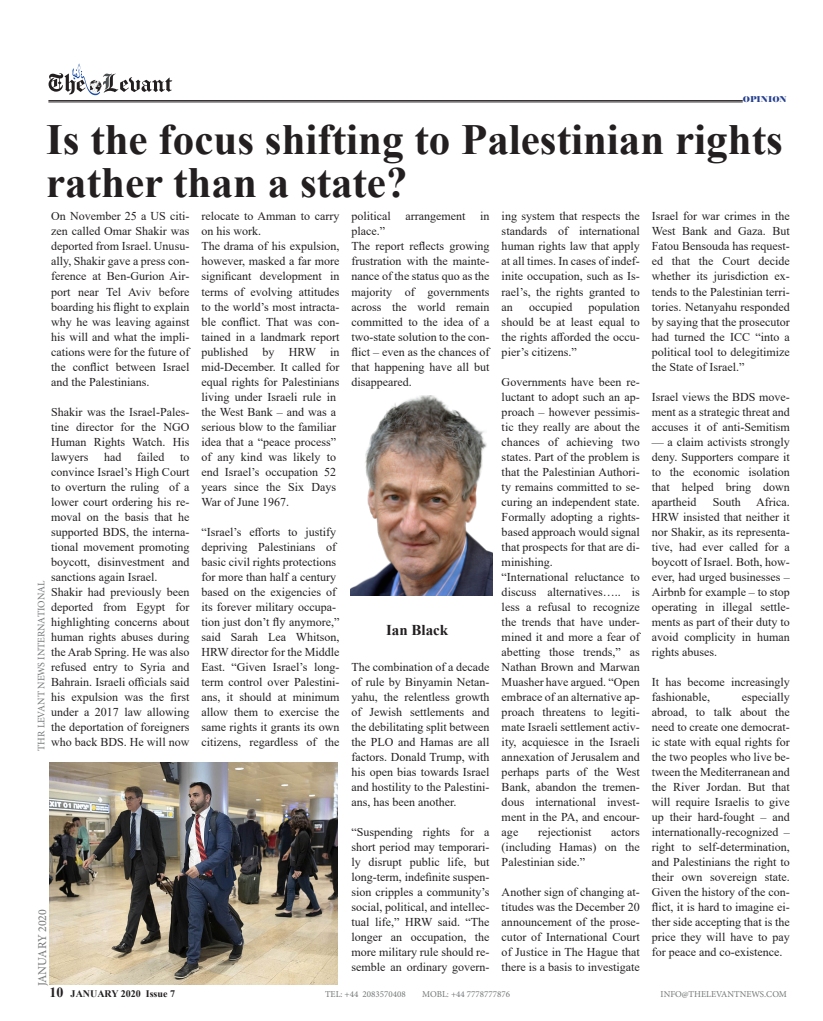
<style>
.page{position:relative;width:823px;height:1021px;background:#fff}
.page>*{position:absolute;margin:0;border:0;box-sizing:border-box;transform-origin:0 0}
.Paragraph_Style_3{font:700 43px/43px "Times New Roman";color:#231f20}
.Paragraph_Style_3-2{font:700 15px "Times New Roman";color:#231f20}
.Paragraph_Style_2{font:700 14px "Times New Roman";color:#231f20}
.Paragraph_Style_3-3{font:12px/15px "Times New Roman";color:#231f20;text-align:justify}
.t1{font:12px "Minion Pro";color:#737677}
.t2{font:10px "Minion Pro";color:#737677}
.t3{font:700 10px "Times New Roman";color:#231f20}
.t4{font:9px "Minion Pro";color:#737677}
.Paragraph_Style_3-4{font:8px "Elephant";color:#253f8e}
</style>
<div class="page">
<svg style="left:48px;top:63px;width:124px;height:32px"></svg>
<hr style="left:48px;top:101px;width:694px;height:1px;background:#231f20">
<hr style="left:48px;top:100px;width:694px;height:1px;background:#231f20">
<img style="left:350px;top:395px;width:142px;height:200px">
<img style="left:50px;top:763px;width:288px;height:221px">
<p class="Paragraph_Style_3-4" style="left:742px;top:94px;width:45px">OPINION</p>
<p class="Paragraph_Style_3" style="left:46px;top:117px;width:737px">Is the focus shifting to Palestinian rights rather than a state?</p>
<p class="Paragraph_Style_3-3" style="left:51px;top:208px;width:139px">On November 25 a US citi&shy;zen called Omar Shakir was deported from Israel. Unusu&shy;ally, Shakir gave a press con&shy;ference at Ben-Gurion Air&shy;port near Tel Aviv before boarding his flight to explain why he was leaving against his will and what the impli&shy;cations were for the future of the conflict between Israel and the Palestinians.</p>
<p class="Paragraph_Style_3-3" style="left:51px;top:403px;width:139px">Shakir was the Israel-Pales&shy;tine director for the NGO Human Rights Watch. His lawyers</p>
<p class="Paragraph_Style_3-3" style="left:104px;top:448px;width:19px">had</p>
<p class="Paragraph_Style_3-3" style="left:137px;top:448px;width:29px">failed</p>
<p class="Paragraph_Style_3-3" style="left:51px;top:448px;width:139px;text-indent:129px">to convince Israel’s High Court to overturn the ruling of a lower court ordering his re&shy;moval on the basis that he supported BDS, the interna&shy;tional movement promoting boycott, disinvestment and sanctions again Israel.</p>
<p class="Paragraph_Style_3-3" style="left:51px;top:583px;width:139px">Shakir had previously been deported from Egypt for highlighting concerns about human rights abuses during the Arab Spring. He was also refused entry to Syria and Bahrain. Israeli officials said his expulsion was the first under a 2017 law allowing the deportation of foreigners who back BDS. He will now</p>
<p class="t2" style="left:35px;top:750px;width:171px;rotate:-90deg">THR LEVANT NEWS INTERNATIONAL</p>
<p class="t1" style="left:34px;top:986px;width:79px;rotate:-90deg">JANUARY 2020</p>
<p class="Paragraph_Style_2" style="left:49px;top:981px;width:15px">10</p>
<p class="t3" style="left:71px;top:986px;width:106px">JANUARY 2020 Issue 7</p>
<p class="Paragraph_Style_3-3" style="left:201px;top:208px;width:139px">relocate to Amman to carry on his work.</p>
<p class="Paragraph_Style_3-3" style="left:201px;top:238px;width:139px;text-align:left">The drama of his expulsion, however, masked a far more significant development in terms of evolving attitudes to the world’s most intracta&shy;ble conflict. That was con&shy;tained in a landmark report published by HRW in mid-December. It called for equal rights for Palestinians living under Israeli rule in the West Bank – and was a serious blow to the familiar idea that a “peace process” of any kind was likely to end Israel’s occupation 52 years since the Six Days<br>War of June 1967.</p>
<p class="Paragraph_Style_3-3" style="left:201px;top:523px;width:139px;text-align:left">“Israel’s efforts to justify depriving Palestinians of basic civil rights protections for more than half a century based on the exigencies of its forever military occupa&shy;tion just don’t fly anymore,” said Sarah Lea Whitson,<br>HRW director for the Middle<br>East. “Given Israel’s long&shy;term control over Palestini&shy;ans, it should at minimum allow them to exercise the same rights it grants its own citizens, regardless of the</p>
<p class="Paragraph_Style_3-3" style="left:351px;top:208px;width:139px">political arrangement in place.”</p>
<p class="Paragraph_Style_3-3" style="left:351px;top:238px;width:139px">The report reflects growing frustration with the mainte&shy;nance of the status quo as the majority of governments across the world remain committed to the idea of a two-state solution to the con&shy;flict – even as the chances of that happening have all but disappeared.</p>
<p class="Paragraph_Style_3-2" style="left:386px;top:619px;width:64px">Ian Black</p>
<p class="Paragraph_Style_3-3" style="left:351px;top:658px;width:139px">The combination of a decade of rule by Binyamin Netan&shy;yahu, the relentless growth of Jewish settlements and the debilitating split between the PLO and Hamas are all factors. Donald Trump, with his open bias towards Israel and hostility to the Palestini&shy;ans, has been another.</p>
<p class="Paragraph_Style_3-3" style="left:351px;top:823px;width:139px">“Suspending rights for a short period may temporari&shy;ly disrupt public life, but long-term, indefinite suspen&shy;sion cripples a community’s social, political, and intellec&shy;tual life,” HRW said. “The longer an occupation, the more military rule should re&shy;semble an ordinary govern-</p>
<p class="Paragraph_Style_3-3" style="left:501px;top:208px;width:139px">ing system that respects the standards of international human rights law that apply at all times. In cases of indef&shy;inite occupation, such as Is&shy;rael’s, the rights granted to an</p>
<p class="Paragraph_Style_3-3" style="left:501px;top:298px;width:139px;text-indent:87px">population should be at least equal to the rights afforded the occu&shy;pier’s citizens.”</p>
<p class="Paragraph_Style_3-3" style="left:501px;top:373px;width:139px">Governments have been re&shy;luctant to adopt such an ap&shy;proach – however pessimis&shy;tic they really are about the chances of achieving two states. Part of the problem is that the Palestinian Authori&shy;ty remains committed to se&shy;curing an independent state.<br>Formally adopting a rights&shy;based approach would signal that prospects for that are di&shy;minishing.</p>
<p class="Paragraph_Style_3-3" style="left:501px;top:568px;width:139px">“International reluctance to discuss alternatives….. is less a refusal to recognize the trends that have under&shy;mined it and more a fear of abetting those trends,” as Nathan Brown and Marwan Muasher have argued. “Open embrace of an alternative ap&shy;proach threatens to legiti&shy;mate Israeli settlement activ&shy;ity, acquiesce in the Israeli annexation of Jerusalem and perhaps parts of the West Bank, abandon the tremen&shy;dous international invest&shy;ment in the PA, and encour&shy;age</p>
<p class="Paragraph_Style_3-3" style="left:528px;top:298px;width:45px">occupied</p>
<p class="Paragraph_Style_3-3" style="left:537px;top:823px;width:55px">rejectionist</p>
<p class="Paragraph_Style_3-3" style="left:501px;top:823px;width:139px;text-indent:109px">actors (including Hamas) on the Palestinian side.”</p>
<p class="Paragraph_Style_3-3" style="left:501px;top:883px;width:139px">Another sign of changing at&shy;titudes was the December 20 announcement of the prose&shy;cutor of International Court of Justice in The Hague that there is a basis to investigate</p>
<p class="Paragraph_Style_3-3" style="left:651px;top:208px;width:139px">Israel for war crimes in the West Bank and Gaza. But Fatou Bensouda has request&shy;ed that the Court decide whether its jurisdiction ex&shy;tends to the Palestinian terri&shy;tories. Netanyahu responded by saying that the prosecutor had turned the ICC “into a political tool to delegitimize the State of Israel.”</p>
<p class="Paragraph_Style_3-3" style="left:651px;top:388px;width:139px">Israel views the BDS move&shy;ment as a strategic threat and accuses it of anti-Semitism</p>
<p class="Paragraph_Style_3-3" style="left:651px;top:433px;width:139px">— a claim activists strongly deny. Supporters compare it to the economic isolation that helped bring down apartheid</p>
<p class="Paragraph_Style_3-3" style="left:651px;top:493px;width:139px;text-indent:104px">Africa.<br>HRW insisted that neither it nor Shakir, as its representa&shy;tive, had ever called for a boycott of Israel. Both, how&shy;ever, had urged businesses – Airbnb for example – to stop operating in illegal settle&shy;ments as part of their duty to avoid complicity in human rights abuses.</p>
<p class="Paragraph_Style_3-3" style="left:651px;top:673px;width:139px">It has become increasingly fashionable,</p>
<p class="Paragraph_Style_3-3" style="left:712px;top:493px;width:30px">South</p>
<p class="Paragraph_Style_3-3" style="left:651px;top:688px;width:139px;text-indent:90px">especially abroad, to talk about the need to create one democrat&shy;ic state with equal rights for the two peoples who live be&shy;tween the Mediterranean and the River Jordan. But that will require Israelis to give up their hard-fought – and internationally-recognized – right to self-determination, and Palestinians the right to their own sovereign state.<br>Given the history of the con&shy;flict, it is hard to imagine ei&shy;ther side accepting that is the price they will have to pay for peace and co-existence.</p>
<p class="t4" style="left:325px;top:988px;width:82px">TEL: +44 2083570408</p>
<p class="t4" style="left:422px;top:988px;width:89px">MOBL: +44 7778777876</p>
<p class="t4" style="left:660px;top:988px;width:128px">INFO@THELEVANTNEWS.COM</p>
</div>
